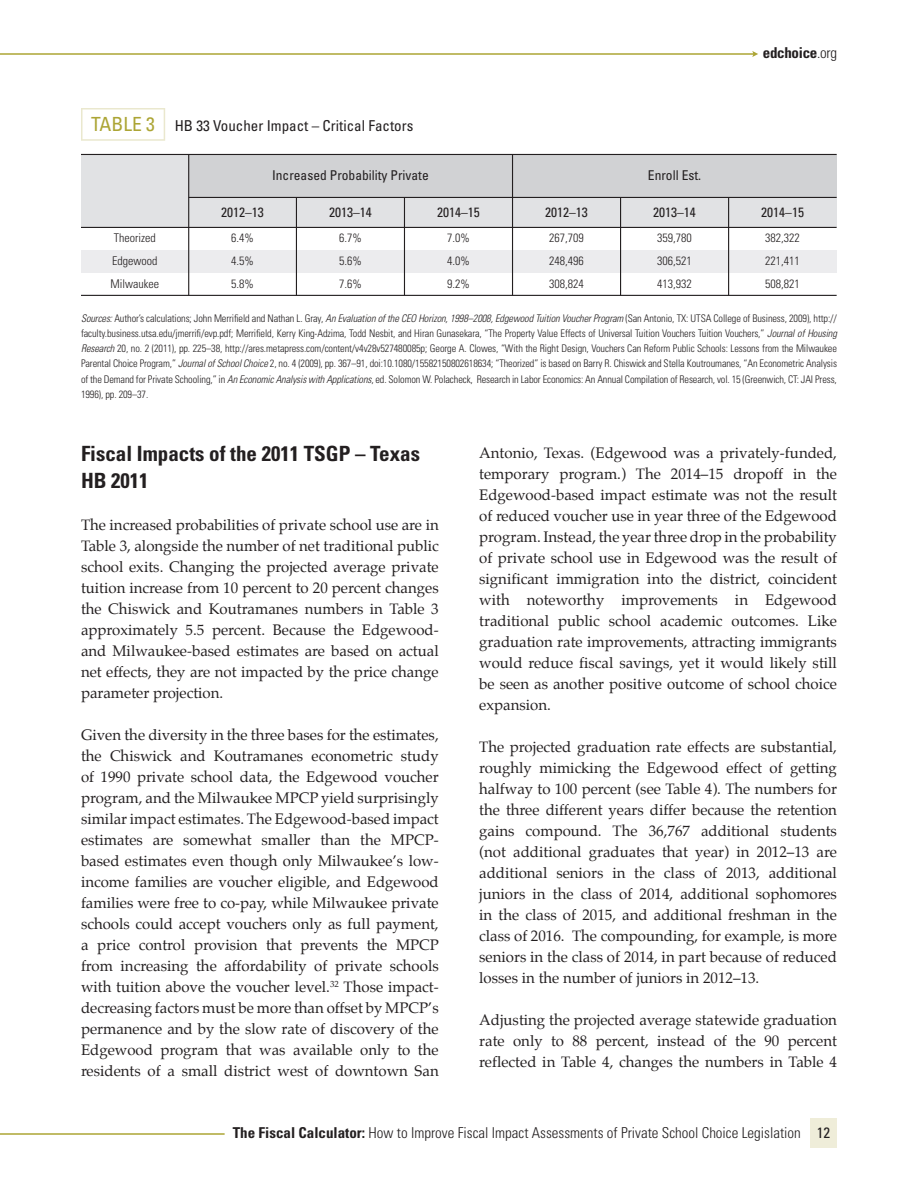
<style>
.page{position:relative;width:918px;height:1188px;background:#fff}
.page>*{position:absolute;margin:0;border:0;box-sizing:border-box;transform-origin:0 0}
.t1{font:700 condensed 21px/27px "Univers LT Std";color:#231f20}
.t2{font:15px/21px "Palatino";color:#231f20;text-align:justify}
.t3{font:300 condensed 15px "Univers LT Std";color:#231f20}
.t4{font:condensed 15px "Univers LT Std";color:#231f20}
.t5{font:700 condensed 15px "Univers LT Std";letter-spacing:-.02em;color:#231f20}
.t6{font:condensed 13.5px "Univers LT Std";color:#231f20}
.t7{font:300 condensed 12px/22.6px "Univers LT Std";color:#231f20;text-align:justify}
.t8{font:300 condensed 10.5px/15px "Univers LT Std";letter-spacing:-.01em;color:#231f20;text-align:justify}
.s1{font-weight:300}
.s2{font-size:19.5px;color:#aca535}
.s3{font-style:italic}
.s4{font-weight:700}
.s5{font-weight:400}
</style>
<div class="page">
<div style="left:810px;top:1119px;width:27px;height:29px;background:#efedd9"></div>
<hr style="left:0;top:1133px;width:225px;height:2px;background:#aca535">
<hr style="left:0;top:53px;width:755px;height:2px;background:#aca535">
<svg style="left:752px;top:51px;width:6px;height:6px"></svg>
<div style="left:81px;top:154px;width:756px;height:73px;background:#e1e2e4"></div>
<div style="left:81px;top:250px;width:756px;height:23px;background:#ececee"></div>
<div style="left:189px;top:155px;width:648px;height:42px;background:#d1d2d4"></div>
<hr style="left:81px;top:154px;width:756px;height:1px;background:#231f20">
<hr style="left:189px;top:197px;width:648px;height:1px;background:#231f20">
<hr style="left:81px;top:227px;width:756px;height:1px;background:#231f20">
<svg style="left:81px;top:108px;width:84px;height:33px"></svg>
<hr style="left:188px;top:154px;width:1px;height:141px;background:#231f20">
<hr style="left:296px;top:197px;width:1px;height:98px;background:#231f20">
<hr style="left:404px;top:197px;width:1px;height:98px;background:#231f20">
<hr style="left:512px;top:154px;width:1px;height:141px;background:#231f20">
<hr style="left:620px;top:197px;width:1px;height:98px;background:#231f20">
<hr style="left:728px;top:197px;width:1px;height:98px;background:#231f20">
<hr style="left:81px;top:295px;width:756px;height:1px;background:#231f20">
<p class="t5" style="left:763px;top:43px;width:76px">edchoice<span class="s1">.org</span></p>
<p class="t4" style="left:91px;top:116px;width:324px"><span class="s2">TABLE 3</span> HB 33 Voucher Impact – Critical Factors</p>
<p class="t6" style="left:272px;top:167px;width:158px">Increased Probability Private</p>
<p class="t6" style="left:648px;top:167px;width:55px">Enroll Est.</p>
<p class="t6" style="left:221px;top:203px;width:44px">2012–13</p>
<p class="t6" style="left:329px;top:203px;width:44px">2013–14</p>
<p class="t6" style="left:437px;top:203px;width:44px">2014–15</p>
<p class="t6" style="left:545px;top:203px;width:44px">2012–13</p>
<p class="t6" style="left:653px;top:203px;width:44px">2013–14</p>
<p class="t6" style="left:761px;top:203px;width:44px">2014–15</p>
<p class="t7" style="left:110px;top:227px;width:50px;text-align:left">Theorized<br>Edgewood<br>Milwaukee</p>
<p class="t7" style="left:231px;top:227px;width:24px">6.4% 4.5% 5.8%</p>
<p class="t7" style="left:339px;top:227px;width:24px">6.7% 5.6% 7.6%</p>
<p class="t7" style="left:447px;top:227px;width:24px">7.0% 4.0% 9.2%</p>
<p class="t7" style="left:549px;top:227px;width:36px">267,709<br>248,496<br>308,824</p>
<p class="t7" style="left:657px;top:227px;width:36px">359,780<br>306,521<br>413,932</p>
<p class="t7" style="left:765px;top:227px;width:36px">382,322<br>221,411<br>508,821</p>
<p class="t8" style="left:81px;top:311px;width:758px"><span class="s3">Sources:</span> Author’s calculations; John Merrifield and Nathan L. Gray, <span class="s3">An Evaluation of the CEO Horizon, 1998–2008, Edgewood Tuition Voucher Program</span> (San Antonio, TX: UTSA College of Business, 2009), http:// faculty.business.utsa.edu/jmerrifi/evp.pdf; Merrifield, Kerry King-Adzima, Todd Nesbit, and Hiran Gunasekara, “The Property Value Effects of Universal Tuition Vouchers Tuition Vouchers,” <span class="s3">Journal of Housing Research</span> 20, no. 2 (2011), pp. 225–38, http://ares.metapress.com/content/v4v28v527480085p; George A. Clowes, “With the Right Design, Vouchers Can Reform Public Schools: Lessons from the Milwaukee Parental Choice Program,” <span class="s3">Journal of School Choice</span> 2, no. 4 (2009), pp. 367–91, doi:10.1080/15582150802618634; “Theorized” is based on Barry R. Chiswick and Stella Koutroumanes, “An Econometric Analysis of the Demand for Private Schooling,” in <span class="s3">An Economic Analysis with Applications</span>, ed. Solomon W. Polacheck, Research in Labor Economics: An Annual Compilation of Research, vol. 15 (Greenwich, CT: JAI Press, 1996), pp. 209–37.</p>
<h1 class="t1" style="left:81px;top:440px;width:341px">Fiscal Impacts of the 2011 TSGP – Texas<br>HB 2011</h1>
<p class="t2" style="left:81px;top:515px;width:359px">The increased probabilities of private school use are in Table 3, alongside the number of net traditional public school exits. Changing the projected average private tuition increase from 10 percent to 20 percent changes the Chiswick and Koutramanes numbers in Table 3 approximately 5.5 percent. Because the Edgewood&shy;and Milwaukee-based estimates are based on actual net effects, they are not impacted by the price change parameter projection.</p>
<p class="t2" style="left:81px;top:725px;width:360px">Given the diversity in the three bases for the estimates, the Chiswick and Koutramanes econometric study of 1990 private school data, the Edgewood voucher program, and the Milwaukee MPCP yield surprisingly similar impact estimates. The Edgewood-based impact estimates are somewhat smaller than the MPCP&shy;based estimates even though only Milwaukee’s low&shy;income families are voucher eligible, and Edgewood families were free to co-pay, while Milwaukee private schools could accept vouchers only as full payment, a price control provision that prevents the MPCP from increasing the affordability of private schools with tuition above the voucher level.<sup>32</sup> Those impact&shy;decreasing factors must be more than offset by MPCP’s permanence and by the slow rate of discovery of the Edgewood program that was available only to the residents of a small district west of downtown San</p>
<p class="t2" style="left:479px;top:443px;width:359px">Antonio, Texas. (Edgewood was a privately-funded, temporary program.) The 2014–15 dropoff in the Edgewood-based impact estimate was not the result of reduced voucher use in year three of the Edgewood program. Instead, the year three drop in the probability of private school use in Edgewood was the result of significant immigration into the district, coincident with noteworthy improvements in Edgewood traditional public school academic outcomes. Like graduation rate improvements, attracting immigrants would reduce fiscal savings, yet it would likely still be seen as another positive outcome of school choice expansion.</p>
<p class="t2" style="left:479px;top:737px;width:359px">The projected graduation rate effects are substantial, roughly mimicking the Edgewood effect of getting halfway to 100 percent (see Table 4). The numbers for the three different years differ because the retention gains compound. The 36,767 additional students (not additional graduates that year) in 2012–13 are additional seniors in the class of 2013, additional juniors in the class of 2014, additional sophomores in the class of 2015, and additional freshman in the class of 2016. The compounding, for example, is more seniors in the class of 2014, in part because of reduced losses in the number of juniors in 2012–13.</p>
<p class="t2" style="left:479px;top:1010px;width:359px">Adjusting the projected average statewide graduation rate only to 88 percent, instead of the 90 percent reflected in Table 4, changes the numbers in Table 4</p>
<p class="t3" style="left:233px;top:1124px;width:599px"><span class="s4">The Fiscal Calculator:</span> How to Improve Fiscal Impact Assessments of Private School Choice Legislation <span class="s5">12</span></p>
</div>
